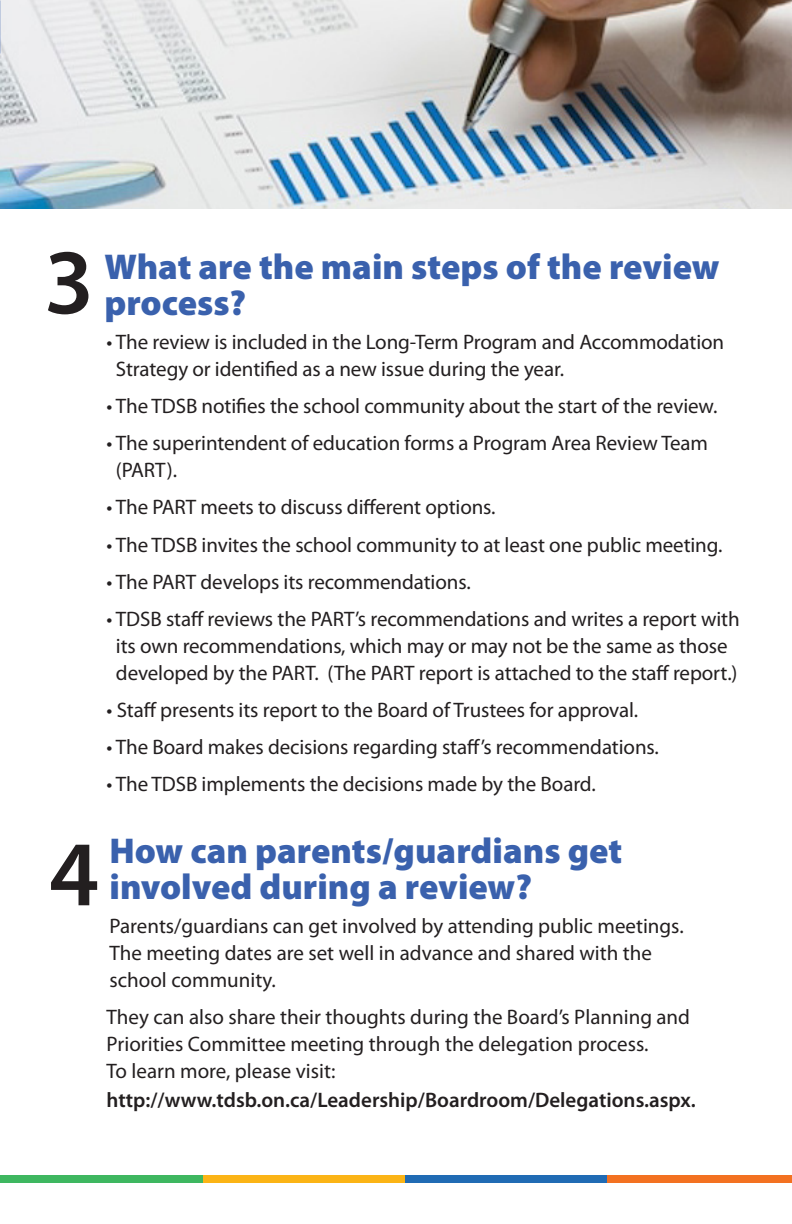
<style>
.page{position:relative;width:792px;height:1224px;background:#fff}
.page>*{position:absolute;margin:0;border:0;box-sizing:border-box;transform-origin:0 0}
.t1{font:600 93.2px "Myriad Pro";color:#231f20}
.t2{font:900 36px/36px "Myriad Pro";color:#3a61ad}
.t3{font:21px/27px "Myriad Pro";letter-spacing:-.005em;color:#231f20}
.s1{font-weight:600}
</style>
<div class="page">
<img style="left:0;top:0;width:792px;height:209px">
<div style="left:0;top:1175px;width:204px;height:7px;background:#3eb760"></div>
<div style="left:204px;top:1175px;width:202px;height:7px;background:#fbb416"></div>
<div style="left:405px;top:1175px;width:202px;height:7px;background:#206bb4"></div>
<div style="left:607px;top:1175px;width:185px;height:7px;background:#f37121"></div>
<p class="t1" style="left:44px;top:223px;width:51px">3</p>
<p class="t2" style="left:104px;top:247px;width:617px">What are the main steps of the review process?</p>
<p class="t3" style="left:116px;top:328px;width:610px;text-indent:-9px">• The review is included in the Long-Term Program and Accommodation<br>Strategy or identified as a new issue during the year.</p>
<p class="t3" style="left:107px;top:392px;width:612px">• The TDSB notifies the school community about the start of the review.</p>
<p class="t3" style="left:116px;top:430px;width:594px;text-indent:-9px">• The superintendent of education forms a Program Area Review Team (PART).</p>
<p class="t3" style="left:107px;top:494px;width:391px">• The PART meets to discuss different options.</p>
<p class="t3" style="left:107px;top:531px;width:617px">• The TDSB invites the school community to at least one public meeting.</p>
<p class="t3" style="left:107px;top:568px;width:366px">• The PART develops its recommendations.</p>
<p class="t3" style="left:107px;top:605px;width:635px;text-align:center">• TDSB staff reviews the PART’s recommendations and writes a report with its own recommendations, which may or may not be the same as those developed by the PART. (The PART report is attached to the staff report.)</p>
<p class="t3" style="left:107px;top:696px;width:533px">• Staff presents its report to the Board of Trustees for approval.</p>
<p class="t3" style="left:107px;top:733px;width:554px">• The Board makes decisions regarding staff’s recommendations.</p>
<p class="t3" style="left:107px;top:770px;width:491px">• The TDSB implements the decisions made by the Board.</p>
<p class="t1" style="left:49px;top:815px;width:51px">4</p>
<p class="t2" style="left:110px;top:832px;width:514px">How can parents/guardians get involved during a review?</p>
<p class="t3" style="left:110px;top:912px;width:576px">Parents/guardians can get involved by attending public meetings.<br>The meeting dates are set well in advance and shared with the school community.</p>
<p class="t3" style="left:107px;top:1003px;width:591px;line-height:27.6px">They can also share their thoughts during the Board’s Planning and Priorities Committee meeting through the delegation process.<br>To learn more, please visit: <span class="s1">http://www.tdsb.on.ca/Leadership/Boardroom/Delegations.aspx.</span></p>
</div>
